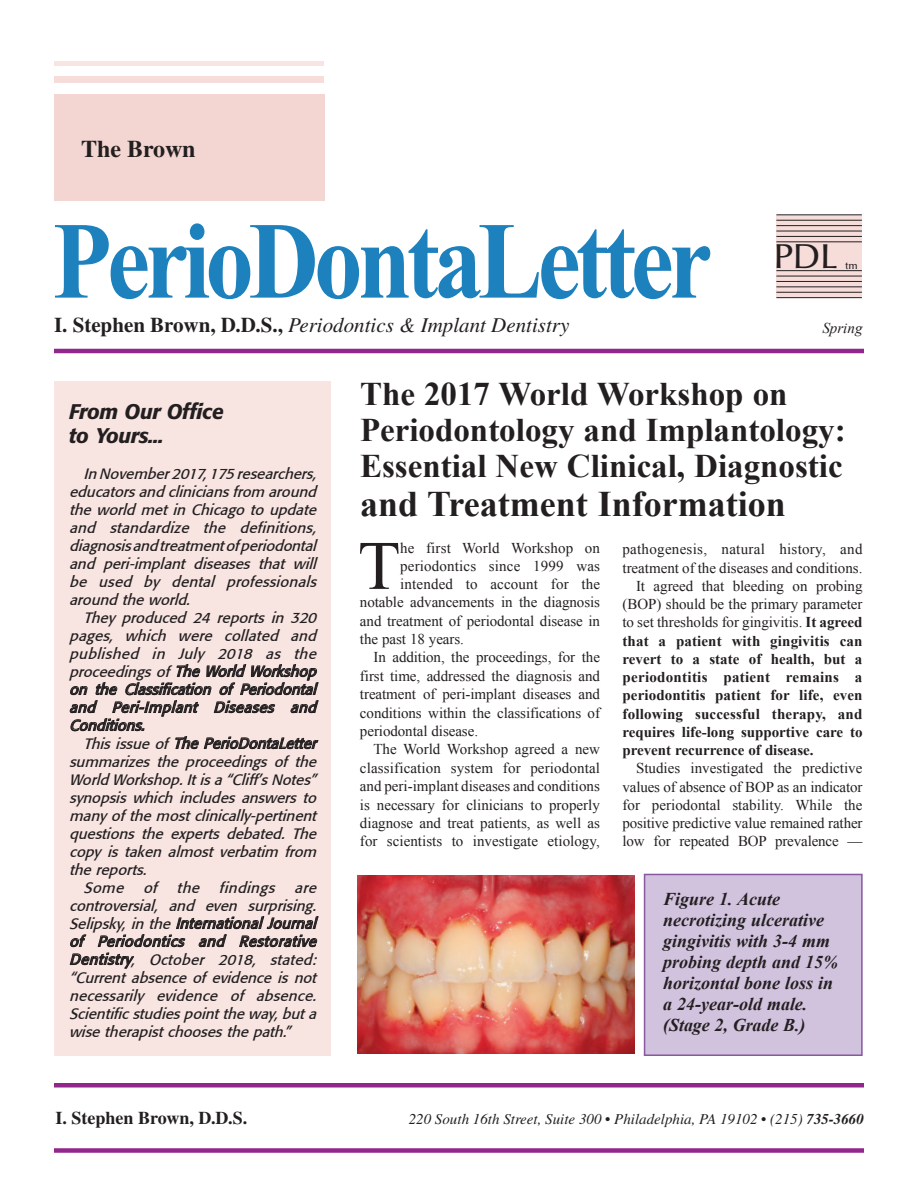
<style>
.page{position:relative;width:918px;height:1188px;background:#fff}
.page>*{position:absolute;margin:0;border:0;box-sizing:border-box;transform-origin:0 0}
.t1{font:700 109.5px "Times New Roman";letter-spacing:-.05em;color:#1c81bd;scale:.88 1}
.t2{font:69.3px "Times New Roman";color:#231f20}
.t3{font:700 36px "Times New Roman";color:#231f20}
.t4{font:500 34.65px "Optima";color:#231f20}
.t5{font:700 33px/36px "Times New Roman";color:#231f20}
.t6{font:700 24px "Times";color:#231f20}
.t7{font:italic 21px "Times";color:#231f20}
.t8{font:italic 500 21px/24px "Formata";letter-spacing:-.015em;color:#231f20}
.t9{font:italic 700 18px/21px "Times New Roman";color:#231f20}
.t10{font:700 18px "Times";color:#231f20}
.t11{font:italic 15px/18px "Formata";color:#231f20;text-align:justify}
.t12{font:15px/18.3px "Times New Roman";color:#231f20;text-align:justify}
.t13{font:700 15px "Times New Roman";letter-spacing:.01em;color:#231f20}
.t14{font:italic 15px "Times";color:#231f20}
.t15{font:15px "Times New Roman";letter-spacing:.02em;color:#231f20}
.t16{font:italic 15px "Times New Roman";color:#231f20}
.t17{font:500 10.5px "Optima";color:#231f20}
.s1{font-weight:700;font-style:normal}
.s2{font-weight:700}
</style>
<div class="page">
<div style="left:54px;top:381px;width:277px;height:674px;background:#f8e5e2"></div>
<div style="left:54px;top:1148px;width:810px;height:5px;background:#91268c"></div>
<div style="left:54px;top:1083px;width:810px;height:5px;background:#91268c"></div>
<svg style="left:70px;top:664px;width:249px;height:86px"></svg>
<svg style="left:70px;top:916px;width:248px;height:53px"></svg>
<hr style="left:54px;top:349px;width:810px;height:4px;background:#91268c">
<div style="left:54px;top:94px;width:270px;height:106px;background:#f3d5d2"></div>
<div style="left:54px;top:76px;width:270px;height:7px;background:#f6ddda"></div>
<div style="left:54px;top:61px;width:270px;height:5px;background:#f8e5e2"></div>
<div style="left:776px;top:215px;width:86px;height:82px;background:#f6ddda"></div>
<hr style="left:776px;top:214px;width:86px;height:1px;background:#231f20">
<hr style="left:776px;top:220px;width:86px;height:1px;background:#231f20">
<hr style="left:776px;top:225px;width:86px;height:1px;background:#231f20">
<hr style="left:776px;top:231px;width:86px;height:1px;background:#231f20">
<hr style="left:776px;top:236px;width:86px;height:1px;background:#231f20">
<hr style="left:776px;top:241px;width:86px;height:1px;background:#231f20">
<hr style="left:776px;top:270px;width:86px;height:1px;background:#231f20">
<hr style="left:776px;top:276px;width:86px;height:1px;background:#231f20">
<hr style="left:776px;top:281px;width:86px;height:1px;background:#231f20">
<hr style="left:776px;top:286px;width:86px;height:1px;background:#231f20">
<hr style="left:776px;top:292px;width:86px;height:1px;background:#231f20">
<hr style="left:776px;top:297px;width:86px;height:1px;background:#231f20">
<div style="left:645px;top:874px;width:217px;height:181px;background:#d1c2de"></div>
<div style="left:644px;top:874px;width:219px;height:182px;border:2px solid #8858a1"></div>
<img style="left:357px;top:875px;width:277px;height:178px">
<h3 class="t6" style="left:81px;top:135px;width:116px">The Brown</h3>
<h1 class="t1" style="left:52px;top:185px;width:751px">PerioDontaLetter</h1>
<h3 class="t7" style="left:54px;top:313px;width:517px"><span class="s1">I. Stephen Brown, D.D.S.,</span> Periodontics &amp; Implant Dentistry</h3>
<h3 class="t4" style="left:774px;top:237px;width:65px">PDL</h3>
<p class="t17" style="left:845px;top:259px;width:14px">tm</p>
<p class="t16" style="left:822px;top:317px;width:42px">Spring</p>
<h3 class="t8" style="left:69px;top:399px;width:156px">From Our Office to Yours...</h3>
<p class="t11" style="left:69px;top:464px;width:253px;text-indent:14px">InNovember2017,175researchers, educatorsandcliniciansfrom around the world met in Chicago to update and standardize the definitions, diagnosisandtreatmentofperiodontal and peri-implant diseases that will be used by dental professionals aroundtheworld.</p>
<p class="t11" style="left:69px;top:608px;width:253px;text-indent:15px">They produced 24 reports in 320 pages, which were collated and published in July 2018 as the proceedingsofTheWorldWorkshop on the Classification of Periodontal and Peri-Implant Diseases and Conditions.</p>
<p class="t11" style="left:69px;top:734px;width:253px;text-indent:14px">ThisissueofThePerioDontaLetter summarizes the proceedings of the WorldWorkshop.Itisa“Cliff’sNotes” synopsis which includes answers to many ofthemostclinically-pertinent questions the experts debated. The copy is taken almost verbatim from thereports.</p>
<p class="t11" style="left:69px;top:878px;width:253px;text-indent:14px">Some of the findings are controversial, and even surprising.<br>Selipsky,intheInternationalJournal of Periodontics and Restorative Dentistry, October 2018, stated: “Current absence of evidence is not necessarily evidence of absence.<br>Scientificstudiespointtheway,buta wisetherapistchoosesthepath.”</p>
<h3 class="t5" style="left:360px;top:375px;width:487px">The 2017 World Workshop on<br>Periodontology and Implantology:<br>Essential New Clinical, Diagnostic</h3>
<h3 class="t3" style="left:360px;top:479px;width:427px">and Treatment Information</h3>
<h2 class="t2" style="left:358px;top:519px;width:44px">T</h2>
<p class="t12" style="left:400px;top:538px;width:201px">he first World Workshop on</p>
<p class="t12" style="left:400px;top:556px;width:201px">periodontics since 1999 was</p>
<p class="t12" style="left:400px;top:574px;width:201px">intended to account for the</p>
<p class="t12" style="left:360px;top:593px;width:242px">notable advancements in the diagnosis</p>
<p class="t12" style="left:360px;top:611px;width:242px">and treatment of periodontal disease in</p>
<p class="t12" style="left:360px;top:630px;width:105px">the past 18 years.</p>
<p class="t12" style="left:373px;top:648px;width:228px">In addition, the proceedings, for the</p>
<p class="t12" style="left:360px;top:666px;width:242px">first time, addressed the diagnosis and</p>
<p class="t12" style="left:360px;top:685px;width:242px">treatment of peri-implant diseases and</p>
<p class="t12" style="left:360px;top:703px;width:242px">conditions within the classifications of</p>
<p class="t12" style="left:360px;top:722px;width:120px">periodontal disease.</p>
<p class="t12" style="left:373px;top:740px;width:228px">The World Workshop agreed a new</p>
<p class="t12" style="left:360px;top:758px;width:242px">classification system for periodontal</p>
<p class="t12" style="left:360px;top:777px;width:241px">and peri-implant diseases and conditions</p>
<p class="t12" style="left:360px;top:795px;width:241px">is necessary for clinicians to properly</p>
<p class="t12" style="left:360px;top:814px;width:241px">diagnose and treat patients, as well as</p>
<p class="t12" style="left:360px;top:832px;width:241px">for scientists to investigate etiology,</p>
<p class="t15" style="left:622px;top:539px;width:241px">pathogenesis, natural history, and</p>
<p class="t12" style="left:622px;top:558px;width:241px">treatment of the diseases and conditions.</p>
<p class="t12" style="left:636px;top:576px;width:228px">It agreed that bleeding on probing</p>
<p class="t12" style="left:622px;top:595px;width:242px">(BOP) should be the primary parameter</p>
<p class="t12" style="left:622px;top:613px;width:241px">to set thresholds for gingivitis. <span class="s2">It agreed</span></p>
<p class="t13" style="left:622px;top:630px;width:241px">that a patient with gingivitis can</p>
<p class="t13" style="left:622px;top:648px;width:241px">revert to a state of health, but a</p>
<p class="t13" style="left:622px;top:667px;width:241px">periodontitis patient remains a</p>
<p class="t13" style="left:622px;top:685px;width:242px">periodontitis patient for life, even</p>
<p class="t13" style="left:622px;top:703px;width:241px">following successful therapy, and</p>
<p class="t13" style="left:622px;top:721px;width:242px">requires life-long supportive care to</p>
<p class="t13" style="left:622px;top:740px;width:193px">prevent recurrence of disease.</p>
<p class="t12" style="left:622px;top:759px;width:242px;text-indent:14px">Studies investigated the predictive values of absence of BOP as an indicator for periodontal stability. While the positive predictive value remained rather low for repeated BOP prevalence —</p>
<p class="t9" style="left:663px;top:888px;width:176px">Figure 1. Acute necrotizing ulcerative gingivitis with 3-4 mm probing depth and 15% horizontal bone loss in a 24-year-old male. (Stage 2, Grade B.)</p>
<p class="t10" style="left:56px;top:1107px;width:193px">I. Stephen Brown, D.D.S.</p>
<p class="t14" style="left:409px;top:1111px;width:457px">220 South 16th Street, Suite 300 • Philadelphia, PA 19102 • (215) <span class="s2">735-3660</span></p>
</div>
